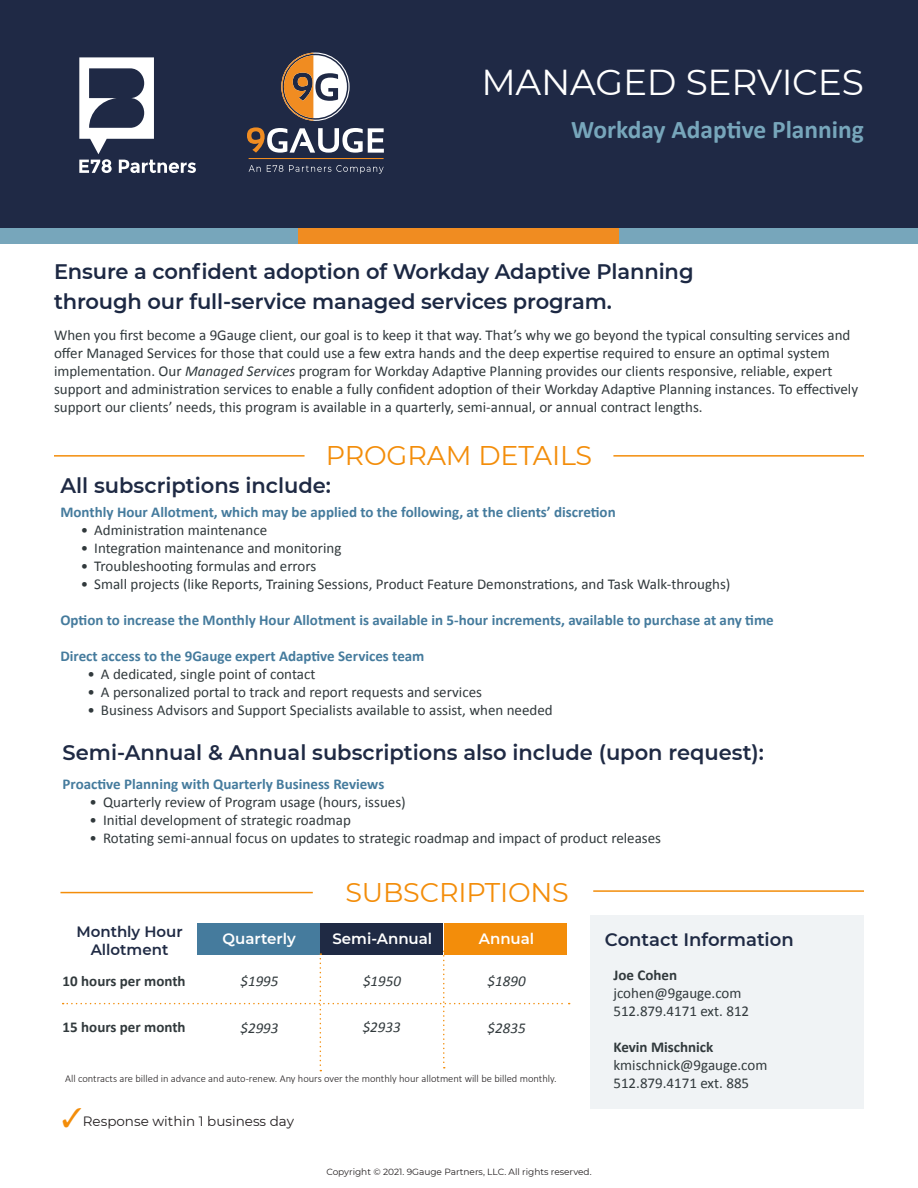
<style>
.page{position:relative;width:918px;height:1188px;background:#fff}
.page>*{position:absolute;margin:0;border:0;box-sizing:border-box;transform-origin:0 0}
.t1{font:36px "Montserrat";letter-spacing:-.005em;color:#fff}
.t2{font:27px "Montserrat";letter-spacing:-.005em;color:#f38d0a}
.t3{font:700 25.5px "Calibri";color:#77a6bb}
.t4{font:600 21px "Montserrat";letter-spacing:-.005em;color:#1c2843}
.t5{font:600 21px "Montserrat";color:#1f2a44}
.t6{font:600 18px "Montserrat";color:#1f2a44}
.t7{font:15px/18px "Calibri";color:#31393c}
.t8{font:700 15px "Calibri";color:#457b9d}
.t9{font:700 15px "Calibri";color:#31393c}
.t10{font:italic 15px "Calibri";color:#31393c}
.t11{font:600 15px "Montserrat";color:#fff}
.t12{font:600 15px "Montserrat";color:#1f2a44}
.t13{font:13.5px "Montserrat";color:#231f20}
.t14{font:300 10.5px "Calibri";color:#231f20}
.t15{font:9px "Montserrat";color:#231f20}
.s1{font-style:italic}
.s2{font-weight:700}
</style>
<div class="page">
<div style="left:0;top:0;width:918px;height:229px;background:#1f2945"></div>
<div style="left:298px;top:229px;width:321px;height:15px;background:#f08c21"></div>
<div style="left:0;top:229px;width:298px;height:15px;background:#77a6bb"></div>
<div style="left:619px;top:229px;width:299px;height:15px;background:#77a6bb"></div>
<svg style="left:79px;top:57px;width:117px;height:116px"></svg>
<svg style="left:247px;top:127px;width:137px;height:26px"></svg>
<svg style="left:281px;top:53px;width:69px;height:68px"></svg>
<svg style="left:249px;top:165px;width:12px;height:7px"></svg>
<svg style="left:267px;top:165px;width:16px;height:7px"></svg>
<svg style="left:289px;top:165px;width:95px;height:9px"></svg>
<hr style="left:249px;top:158px;width:135px;height:1px;background:#f08c21">
<hr style="left:54px;top:455px;width:251px;height:2px;background:#f38d0a">
<hr style="left:613px;top:455px;width:251px;height:2px;background:#f38d0a">
<hr style="left:60px;top:892px;width:253px;height:1px;background:#f38d0a">
<hr style="left:593px;top:890px;width:271px;height:2px;background:#f38d0a">
<div style="left:197px;top:923px;width:123px;height:31px;background:#457b9d"></div>
<div style="left:320px;top:923px;width:123px;height:31px;background:#1f2a44"></div>
<div style="left:445px;top:923px;width:122px;height:31px;background:#f38d0a"></div>
<svg style="left:63px;top:951px;width:507px;height:120px"></svg>
<div style="left:590px;top:916px;width:274px;height:193px;background:#f0f3f5"></div>
<p class="t1" style="left:481px;top:58px;width:384px">MANAGED SERVICES</p>
<p class="t3" style="left:571px;top:111px;width:294px">Workday Adaptive Planning</p>
<p class="t4" style="left:54px;top:257px;width:641px">Ensure a confident adoption of Workday Adaptive Planning</p>
<p class="t4" style="left:54px;top:287px;width:559px">through our full-service managed services program.</p>
<p class="t7" style="left:54px;top:325px;width:806px">When you first become a 9Gauge client, our goal is to keep it that way. That’s why we go beyond the typical consulting services and offer Managed Services for those that could use a few extra hands and the deep expertise required to ensure an optimal system implementation. Our <span class="s1">Managed Services</span> program for Workday Adaptive Planning provides our clients responsive, reliable, expert support and administration services to enable a fully confident adoption of their Workday Adaptive Planning instances. To effectively support our clients’ needs, this program is available in a quarterly, semi-annual, or annual contract lengths.</p>
<p class="t2" style="left:326px;top:437px;width:268px">PROGRAM DETAILS</p>
<p class="t5" style="left:60px;top:471px;width:272px">All subscriptions include:</p>
<p class="t8" style="left:60px;top:501px;width:557px">Monthly Hour Allotment, which may be applied to the following, at the clients’ discretion</p>
<p class="t7" style="left:81px;top:521px;width:188px">• Administration maintenance</p>
<p class="t7" style="left:81px;top:539px;width:262px">• Integration maintenance and monitoring</p>
<p class="t7" style="left:81px;top:557px;width:237px">• Troubleshooting formulas and errors</p>
<p class="t7" style="left:81px;top:575px;width:651px">• Small projects (like Reports, Training Sessions, Product Feature Demonstrations, and Task Walk-throughs)</p>
<p class="t8" style="left:60px;top:609px;width:715px">Option to increase the Monthly Hour Allotment is available in 5-hour increments, available to purchase at any time</p>
<p class="t8" style="left:60px;top:645px;width:366px">Direct access to the 9Gauge expert Adaptive Services team</p>
<p class="t7" style="left:87px;top:665px;width:229px">• A dedicated, single point of contact</p>
<p class="t7" style="left:87px;top:683px;width:396px">• A personalized portal to track and report requests and services</p>
<p class="t7" style="left:87px;top:701px;width:467px">• Business Advisors and Support Specialists available to assist, when needed</p>
<p class="t5" style="left:63px;top:738px;width:703px">Semi-Annual &amp; Annual subscriptions also include (upon request):</p>
<p class="t8" style="left:63px;top:773px;width:323px">Proactive Planning with Quarterly Business Reviews</p>
<p class="t7" style="left:90px;top:793px;width:318px">• Quarterly review of Program usage (hours, issues)</p>
<p class="t7" style="left:90px;top:811px;width:263px">• Initial development of strategic roadmap</p>
<p class="t7" style="left:90px;top:829px;width:573px">• Rotating semi-annual focus on updates to strategic roadmap and impact of product releases</p>
<p class="t12" style="left:76px;top:921px;width:108px">Monthly Hour</p>
<p class="t12" style="left:91px;top:939px;width:79px">Allotment</p>
<p class="t9" style="left:63px;top:971px;width:125px">10 hours per month</p>
<p class="t9" style="left:63px;top:1016px;width:125px">15 hours per month</p>
<p class="t2" style="left:345px;top:873px;width:225px">SUBSCRIPTIONS</p>
<p class="t11" style="left:223px;top:928px;width:75px">Quarterly</p>
<p class="t11" style="left:332px;top:928px;width:101px">Semi-Annual</p>
<p class="t11" style="left:479px;top:928px;width:57px">Annual</p>
<p class="t10" style="left:240px;top:971px;width:40px">$1995</p>
<p class="t10" style="left:240px;top:1017px;width:40px">$2993</p>
<p class="t10" style="left:363px;top:1017px;width:40px">$2933</p>
<p class="t10" style="left:363px;top:971px;width:40px">$1950</p>
<p class="t10" style="left:488px;top:971px;width:40px">$1890</p>
<p class="t10" style="left:488px;top:1017px;width:40px">$2835</p>
<p class="t14" style="left:65px;top:1072px;width:493px">All contracts are billed in advance and auto-renew. Any hours over the monthly hour allotment will be billed monthly.</p>
<p class="t13" style="left:83px;top:1112px;width:213px">Response within 1 business day</p>
<p class="t6" style="left:605px;top:927px;width:190px">Contact Information</p>
<p class="t9" style="left:613px;top:964px;width:65px">Joe Cohen</p>
<p class="t7" style="left:613px;top:983px;width:137px">jcohen@9gauge.com<br>512.879.4171 ext. 812</p>
<p class="t7" style="left:613px;top:1037px;width:155px"><span class="s2">Kevin Mischnick </span>kmischnick@9gauge.com<br>512.879.4171 ext. 885</p>
<p class="t15" style="left:326px;top:1165px;width:267px">Copyright © 2021. 9Gauge Partners, LLC. All rights reserved.</p>
</div>
